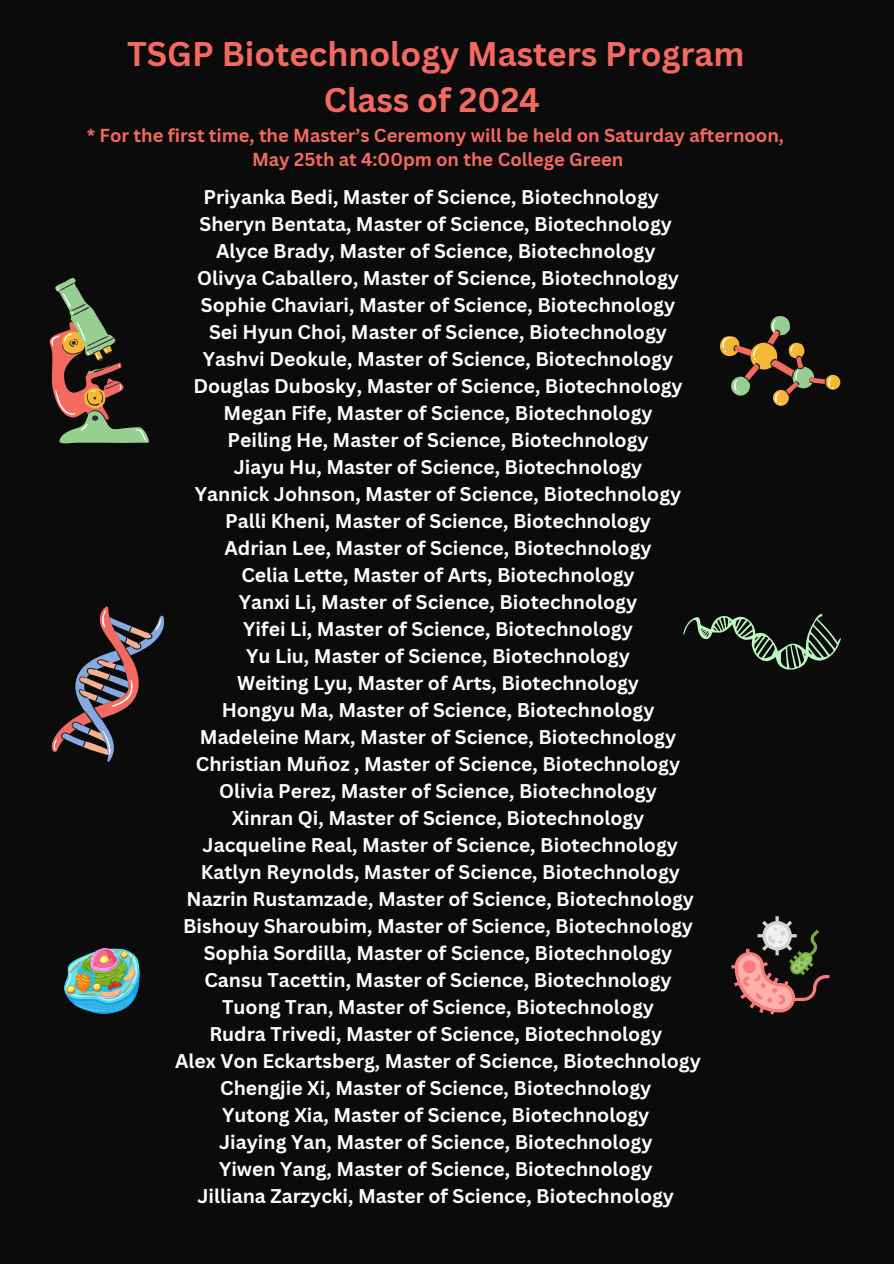
<style>
.page{position:relative;width:894px;height:1264px;background:#fff}
.page>*{position:absolute;margin:0;border:0;box-sizing:border-box;transform-origin:0 0}
.t1{font:700 33.3px/46.2px "Canva Sans";color:#f46a61;text-align:center}
.t2{font:700 19.35px "Canva Sans";color:#fff}
.t3{font:700 18.3px/24.8px "Canva Sans";color:#f46a61;text-align:center}
</style>
<div class="page">
<div style="left:0;top:0;width:893px;height:1263px;background:#0c0b0b"></div>
<svg style="left:52px;top:606px;width:112px;height:155px"></svg>
<svg style="left:719px;top:316px;width:121px;height:90px"></svg>
<svg style="left:49px;top:278px;width:100px;height:165px"></svg>
<svg style="left:683px;top:614px;width:157px;height:55px"></svg>
<svg style="left:731px;top:916px;width:98px;height:98px"></svg>
<img style="left:64px;top:948px;width:76px;height:65px">
<p class="t1" style="left:127px;top:30px;width:618px">TSGP Biotechnology Masters Program<br>Class of 2024</p>
<p class="t3" style="left:87px;top:122px;width:698px">* For the first time, the Master’s Ceremony will be held on Saturday afternoon,<br>May 25th at 4:00pm on the College Green</p>
<h1 class="t2" style="left:203px;top:183px;width:457px">Priyanka Bedi, Master of Science, Biotechnology</h1>
<h1 class="t2" style="left:199px;top:210px;width:474px">Sheryn Bentata, Master of Science, Biotechnology</h1>
<h1 class="t2" style="left:216px;top:237px;width:441px">Alyce Brady, Master of Science, Biotechnology</h1>
<h1 class="t2" style="left:197px;top:264px;width:483px">Olivya Caballero, Master of Science, Biotechnology</h1>
<h1 class="t2" style="left:201px;top:291px;width:475px">Sophie Chaviari, Master of Science, Biotechnology</h1>
<h1 class="t2" style="left:209px;top:318px;width:459px">Sei Hyun Choi, Master of Science, Biotechnology</h1>
<h1 class="t2" style="left:203px;top:345px;width:471px">Yashvi Deokule, Master of Science, Biotechnology</h1>
<h1 class="t2" style="left:193px;top:372px;width:490px">Douglas Dubosky, Master of Science, Biotechnology</h1>
<h1 class="t2" style="left:223px;top:399px;width:430px">Megan Fife, Master of Science, Biotechnology</h1>
<h1 class="t2" style="left:227px;top:426px;width:422px">Peiling He, Master of Science, Biotechnology</h1>
<h1 class="t2" style="left:234px;top:453px;width:410px">Jiayu Hu, Master of Science, Biotechnology</h1>
<h1 class="t2" style="left:195px;top:480px;width:488px">Yannick Johnson, Master of Science, Biotechnology</h1>
<h1 class="t2" style="left:225px;top:507px;width:427px">Palli Kheni, Master of Science, Biotechnology</h1>
<h1 class="t2" style="left:224px;top:534px;width:428px">Adrian Lee, Master of Science, Biotechnology</h1>
<h1 class="t2" style="left:241px;top:561px;width:395px">Celia Lette, Master of Arts, Biotechnology</h1>
<h1 class="t2" style="left:239px;top:588px;width:400px">Yanxi Li, Master of Science, Biotechnology</h1>
<h1 class="t2" style="left:243px;top:615px;width:391px">Yifei Li, Master of Science, Biotechnology</h1>
<h1 class="t2" style="left:246px;top:642px;width:385px">Yu Liu, Master of Science, Biotechnology</h1>
<h1 class="t2" style="left:237px;top:669px;width:403px">Weiting Lyu, Master of Arts, Biotechnology</h1>
<h1 class="t2" style="left:221px;top:696px;width:434px">Hongyu Ma, Master of Science, Biotechnology</h1>
<h1 class="t2" style="left:200px;top:723px;width:478px">Madeleine Marx, Master of Science, Biotechnology</h1>
<h1 class="t2" style="left:196px;top:750px;width:486px">Christian Muñoz , Master of Science, Biotechnology</h1>
<h1 class="t2" style="left:219px;top:777px;width:439px">Olivia Perez, Master of Science, Biotechnology</h1>
<h1 class="t2" style="left:231px;top:804px;width:414px">Xinran Qi, Master of Science, Biotechnology</h1>
<h1 class="t2" style="left:202px;top:831px;width:477px">Jacqueline Real, Master of Science, Biotechnology</h1>
<h1 class="t2" style="left:201px;top:858px;width:480px">Katlyn Reynolds, Master of Science, Biotechnology</h1>
<h1 class="t2" style="left:186px;top:885px;width:509px">Nazrin Rustamzade, Master of Science, Biotechnology</h1>
<h1 class="t2" style="left:183px;top:912px;width:511px">Bishouy Sharoubim, Master of Science, Biotechnology</h1>
<h1 class="t2" style="left:204px;top:939px;width:470px">Sophia Sordilla, Master of Science, Biotechnology</h1>
<h1 class="t2" style="left:204px;top:966px;width:468px">Cansu Tacettin, Master of Science, Biotechnology</h1>
<h1 class="t2" style="left:222px;top:993px;width:433px">Tuong Tran, Master of Science, Biotechnology</h1>
<h1 class="t2" style="left:209px;top:1020px;width:454px">Rudra Trivedi, Master of Science, Biotechnology</h1>
<h1 class="t2" style="left:175px;top:1047px;width:527px">Alex Von Eckartsberg, Master of Science, Biotechnology</h1>
<h1 class="t2" style="left:220px;top:1074px;width:432px">Chengjie Xi, Master of Science, Biotechnology</h1>
<h1 class="t2" style="left:222px;top:1101px;width:428px">Yutong Xia, Master of Science, Biotechnology</h1>
<h1 class="t2" style="left:219px;top:1128px;width:435px">Jiaying Yan, Master of Science, Biotechnology</h1>
<h1 class="t2" style="left:219px;top:1155px;width:435px">Yiwen Yang, Master of Science, Biotechnology</h1>
<h1 class="t2" style="left:197px;top:1182px;width:478px">Jilliana Zarzycki, Master of Science, Biotechnology</h1>
</div>
